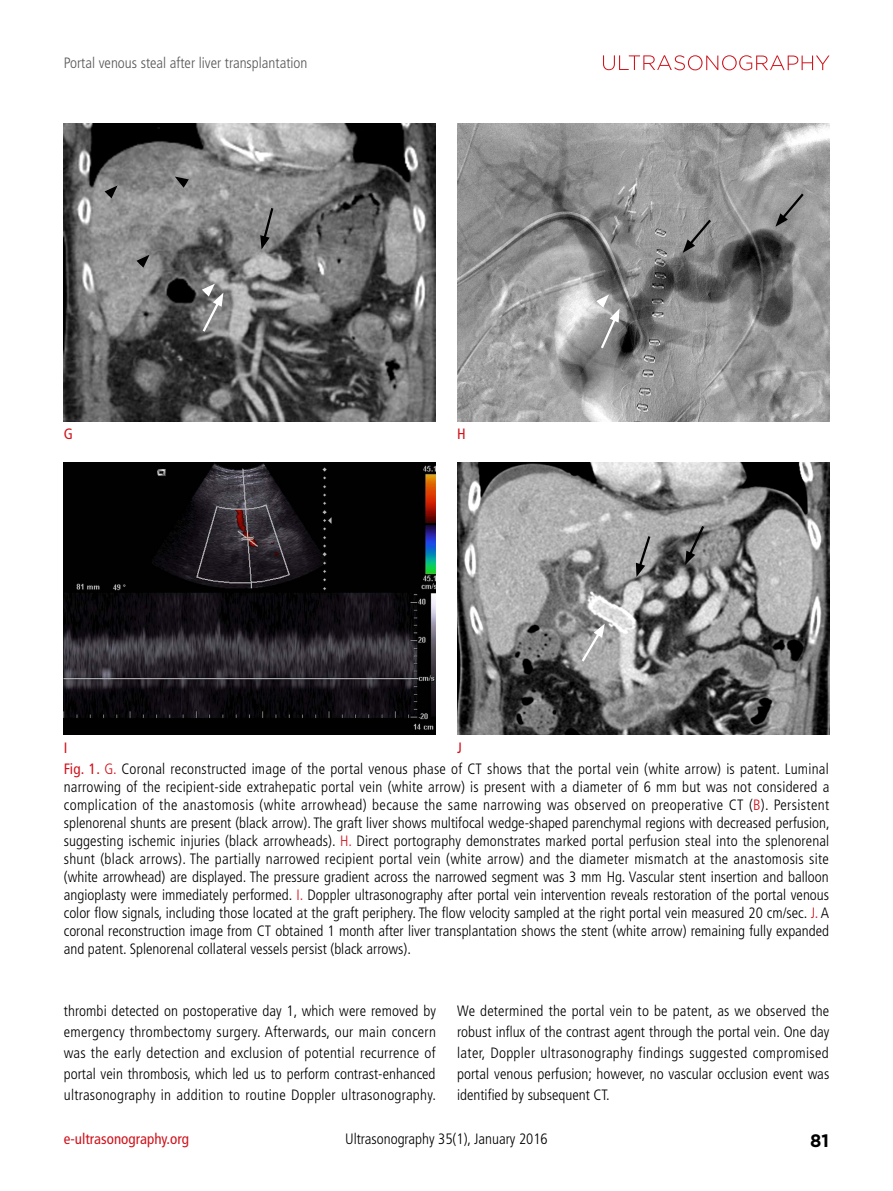
<style>
.page{position:relative;width:893px;height:1191px;background:#fff}
.page>*{position:absolute;margin:0;border:0;box-sizing:border-box;transform-origin:0 0}
.t1{font:700 18px "Gotham";color:#000}
.t2{font:300 condensed 15px/18px "Frutiger LT Std";color:#000;text-align:justify}
.t3{font:300 condensed 15px "Frutiger LT Std";color:#5a5757}
.t4{font:condensed 15px "Frutiger LT Std";color:#d0131c}
.s1{font-weight:400;color:#d0131c}
.s2{color:#d0131c}
</style>
<div class="page">
<svg style="left:603px;top:55px;width:226px;height:15px"></svg>
<img style="left:64px;top:123px;width:372px;height:298px">
<img style="left:457px;top:123px;width:372px;height:298px">
<img style="left:64px;top:463px;width:372px;height:272px">
<img style="left:457px;top:463px;width:372px;height:272px">
<svg style="left:260px;top:205px;width:15px;height:44px"></svg>
<svg style="left:683px;top:217px;width:30px;height:36px"></svg>
<svg style="left:775px;top:191px;width:31px;height:36px"></svg>
<svg style="left:201px;top:284px;width:22px;height:50px"></svg>
<svg style="left:596px;top:294px;width:24px;height:57px"></svg>
<svg style="left:136px;top:255px;width:13px;height:13px"></svg>
<svg style="left:105px;top:185px;width:13px;height:13px"></svg>
<svg style="left:175px;top:176px;width:14px;height:12px"></svg>
<svg style="left:580px;top:623px;width:25px;height:41px"></svg>
<svg style="left:636px;top:533px;width:16px;height:44px"></svg>
<svg style="left:685px;top:523px;width:21px;height:42px"></svg>
<p class="t3" style="left:64px;top:54px;width:245px">Portal venous steal after liver transplantation</p>
<p class="t4" style="left:64px;top:425px;width:11px">G</p>
<p class="t4" style="left:457px;top:425px;width:10px">H</p>
<p class="t4" style="left:64px;top:738px;width:5px">I</p>
<p class="t4" style="left:457px;top:738px;width:6px">J</p>
<p class="t2" style="left:64px;top:760px;width:767px"><span class="s1">Fig. 1.</span> <span class="s2">G.</span> Coronal reconstructed image of the portal venous phase of CT shows that the portal vein (white arrow) is patent. Luminal narrowing of the recipient-side extrahepatic portal vein (white arrow) is present with a diameter of 6 mm but was not considered a complication of the anastomosis (white arrowhead) because the same narrowing was observed on preoperative CT (<span class="s2">B</span>). Persistent splenorenal shunts are present (black arrow). The graft liver shows multifocal wedge-shaped parenchymal regions with decreased perfusion, suggesting ischemic injuries (black arrowheads). <span class="s2">H.</span> Direct portography demonstrates marked portal perfusion steal into the splenorenal shunt (black arrows). The partially narrowed recipient portal vein (white arrow) and the diameter mismatch at the anastomosis site (white arrowhead) are displayed. The pressure gradient across the narrowed segment was 3 mm Hg. Vascular stent insertion and balloon angioplasty were immediately performed. <span class="s2">I.</span> Doppler ultrasonography after portal vein intervention reveals restoration of the portal venous color flow signals, including those located at the graft periphery. The flow velocity sampled at the right portal vein measured 20 cm/sec. <span class="s2">J.</span> A coronal reconstruction image from CT obtained 1 month after liver transplantation shows the stent (white arrow) remaining fully expanded and patent. Splenorenal collateral vessels persist (black arrows).</p>
<p class="t2" style="left:64px;top:1000px;width:374px;line-height:21px">thrombi detected on postoperative day 1, which were removed by emergency thrombectomy surgery. Afterwards, our main concern was the early detection and exclusion of potential recurrence of portal vein thrombosis, which led us to perform contrast-enhanced ultrasonography in addition to routine Doppler ultrasonography.</p>
<p class="t2" style="left:457px;top:1000px;width:374px;line-height:21px">We determined the portal vein to be patent, as we observed the robust influx of the contrast agent through the portal vein. One day later, Doppler ultrasonography findings suggested compromised portal venous perfusion; however, no vascular occlusion event was identified by subsequent CT.</p>
<p class="t4" style="left:64px;top:1130px;width:127px">e-ultrasonography.org</p>
<p class="t2" style="left:345px;top:1130px;width:204px">Ultrasonography 35(1), January 2016</p>
<p class="t1" style="left:810px;top:1130px;width:20px">81</p>
</div>
